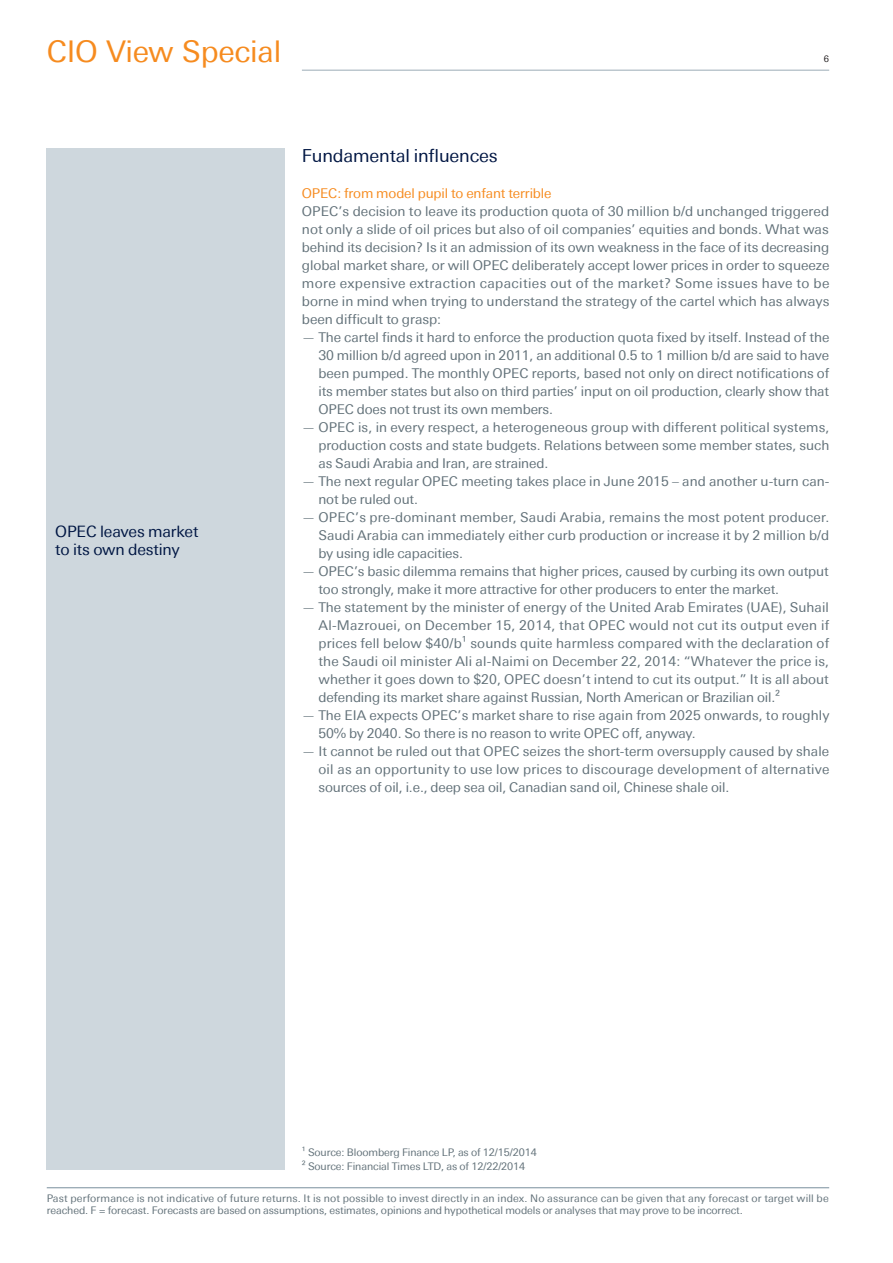
<style>
.page{position:relative;width:893px;height:1263px;background:#fff}
.page>*{position:absolute;margin:0;border:0;box-sizing:border-box;transform-origin:0 0}
.t1{font:30px "Univers Deutsche Bank";letter-spacing:-.01em;color:#f68b1f}
.t2{font:18px "Univers Deutsche Bank";letter-spacing:-.01em;color:#001643}
.t3{font:15.75px/18px "Univers Deutsche Bank";letter-spacing:-.01em;color:#001643}
.t4{font:13.5px/18px "Univers Deutsche Bank";letter-spacing:-.01em;color:#627179;text-align:justify}
.t5{font:13.5px "Univers Deutsche Bank";letter-spacing:-.01em;color:#f68b1f}
.t6{font:10.5px/14.1px "Univers Deutsche Bank";letter-spacing:-.01em;color:#627179}
.t7{font:9px "Univers Deutsche Bank";color:#231f20}
</style>
<div class="page">
<hr style="left:302px;top:70px;width:527px;height:1px;background:#9babb6">
<div style="left:47px;top:149px;width:238px;height:1021px;background:#ced7dd"></div>
<hr style="left:47px;top:1187px;width:782px;height:1px;background:#798f9c">
<h1 class="t1" style="left:47px;top:35px;width:236px">CIO View Special</h1>
<p class="t7" style="left:824px;top:54px;width:7px">6</p>
<p class="t3" style="left:55px;top:522px;width:145px">OPEC leaves market to its own destiny</p>
<h2 class="t2" style="left:302px;top:145px;width:197px">Fundamental influences</h2>
<p class="t5" style="left:302px;top:185px;width:251px">OPEC: from model pupil to enfant terrible</p>
<p class="t4" style="left:302px;top:202px;width:529px">OPEC’s decision to leave its production quota of 30 million b/d unchanged triggered not only a slide of oil prices but also of oil companies’ equities and bonds. What was behind its decision? Is it an admission of its own weakness in the face of its decreasing global market share, or will OPEC deliberately accept lower prices in order to squeeze more expensive extraction capacities out of the market? Some issues have to be borne in mind when trying to understand the strategy of the cartel which has always been difficult to grasp:</p>
<p class="t4" style="left:318px;top:328px;width:512px;text-indent:-17px">— The cartel finds it hard to enforce the production quota fixed by itself. Instead of the 30 million b/d agreed upon in 2011, an additional 0.5 to 1 million b/d are said to have been pumped. The monthly OPEC reports, based not only on direct notifications of its member states but also on third parties’ input on oil production, clearly show that OPEC does not trust its own members.</p>
<p class="t4" style="left:318px;top:418px;width:512px;text-indent:-17px">— OPEC is, in every respect, a heterogeneous group with different political systems, production costs and state budgets. Relations between some member states, such as Saudi Arabia and Iran, are strained.</p>
<p class="t4" style="left:318px;top:472px;width:512px;text-indent:-17px">— The next regular OPEC meeting takes place in June 2015 – and another u-turn can&shy;not be ruled out.</p>
<p class="t4" style="left:318px;top:508px;width:512px;text-indent:-17px">— OPEC’s pre-dominant member, Saudi Arabia, remains the most potent producer.<br>Saudi Arabia can immediately either curb production or increase it by 2 million b/d by using idle capacities.</p>
<p class="t4" style="left:318px;top:562px;width:512px;text-indent:-17px">— OPEC’s basic dilemma remains that higher prices, caused by curbing its own output too strongly, make it more attractive for other producers to enter the market.</p>
<p class="t4" style="left:318px;top:598px;width:512px;text-indent:-17px">— The statement by the minister of energy of the United Arab Emirates (UAE), Suhail Al-Mazrouei, on December 15, 2014, that OPEC would not cut its output even if prices fell below $40/b¹ sounds quite harmless compared with the declaration of the Saudi oil minister Ali al-Naimi on December 22, 2014: “Whatever the price is, whether it goes down to $20, OPEC doesn’t intend to cut its output.” It is all about defending its market share against Russian, North American or Brazilian oil.²</p>
<p class="t4" style="left:318px;top:706px;width:513px;text-indent:-17px">— The EIA expects OPEC’s market share to rise again from 2025 onwards, to roughly<br>50% by 2040. So there is no reason to write OPEC off, anyway.</p>
<p class="t4" style="left:318px;top:742px;width:513px;text-indent:-17px">— It cannot be ruled out that OPEC seizes the short-term oversupply caused by shale oil as an opportunity to use low prices to discourage development of alternative sources of oil, i.e., deep sea oil, Canadian sand oil, Chinese shale oil.</p>
<p class="t6" style="left:302px;top:1145px;width:236px">¹ Source: Bloomberg Finance LP, as of 12/15/2014<br>² Source: Financial Times LTD, as of 12/22/2014</p>
<p class="t6" style="left:47px;top:1193px;width:783px;line-height:12px">Past performance is not indicative of future returns. It is not possible to invest directly in an index. No assurance can be given that any forecast or target will be reached. F = forecast. Forecasts are based on assumptions, estimates, opinions and hypothetical models or analyses that may prove to be incorrect.</p>
</div>
